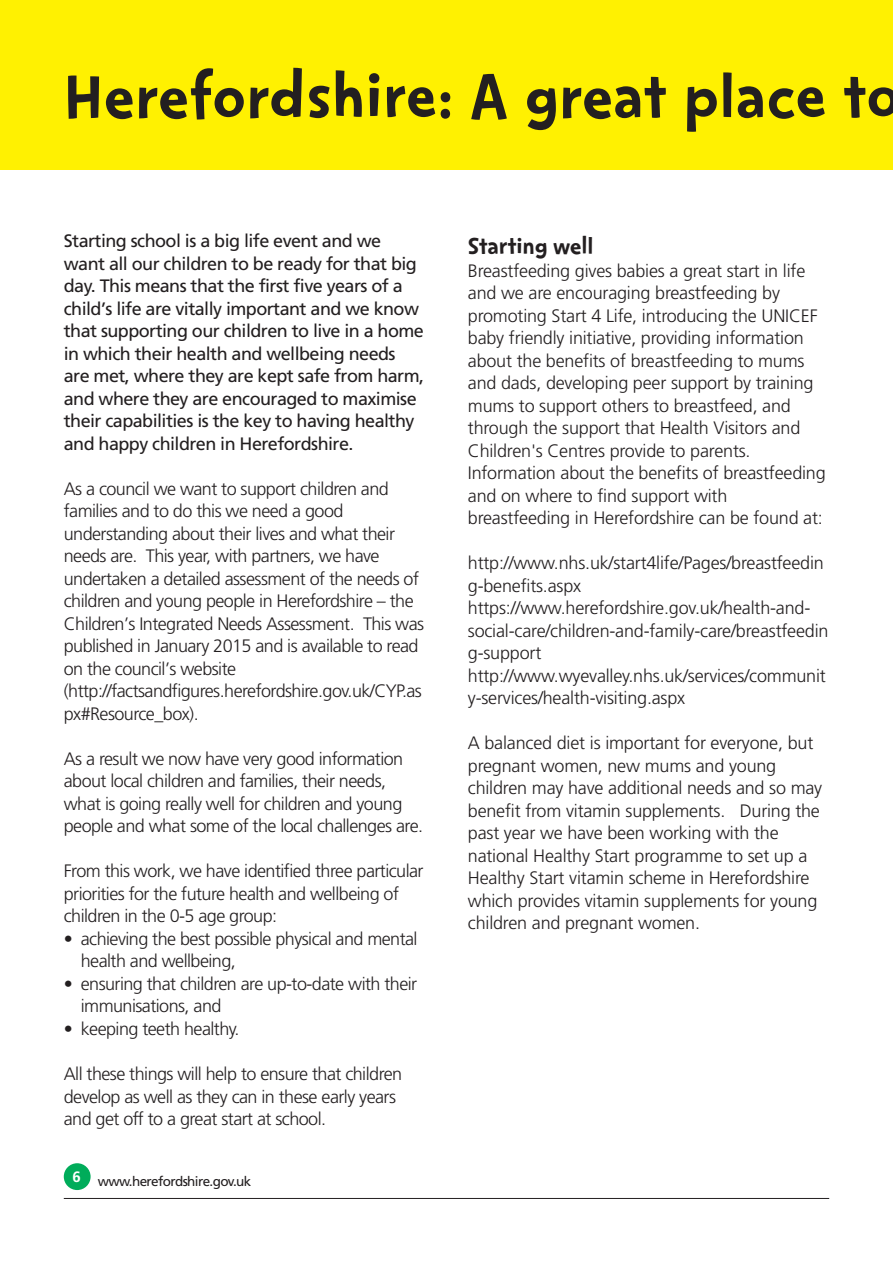
<style>
.page{position:relative;width:893px;height:1263px;background:#fff}
.page>*{position:absolute;margin:0;border:0;box-sizing:border-box;transform-origin:0 0}
.t1{font:72px "Change 4 Life Text";color:#231f20}
.t2{font:27px "Change 4 Life Text";letter-spacing:-.01em;color:#231f20}
.t3{font:300 18px/22.5px "Frutiger";letter-spacing:-.01em;color:#231f20}
.t4{font:300 18px/22.5px "Frutiger";letter-spacing:-.03em;color:#231f20}
.t5{font:18px/22.5px "Frutiger";letter-spacing:-.03em;color:#231f20}
.t6{font:700 15px "Frutiger";color:#fff}
.t7{font:13.5px "Frutiger";letter-spacing:-.045em;color:#231f20}
</style>
<div class="page">
<div style="left:0;top:0;width:893px;height:170px;background:#fff101"></div>
<hr style="left:64px;top:1198px;width:765px;height:1px;background:#231f20">
<div style="left:64px;top:1163px;width:27px;height:27px;background:#00ac5a;border-radius:50%"></div>
<h1 class="t1" style="left:64px;top:70px;width:838px">Herefordshire: A great place to</h1>
<p class="t5" style="left:64px;top:231px;width:362px">Starting school is a big life event and we want all our children to be ready for that big day. This means that the first five years of a child’s life are vitally important and we know that supporting our children to live in a home in which their health and wellbeing needs are met, where they are kept safe from harm, and where they are encouraged to maximise their capabilities is the key to having healthy and happy children in Herefordshire.</p>
<p class="t4" style="left:64px;top:479px;width:362px">As a council we want to support children and families and to do this we need a good understanding about their lives and what their needs are. This year, with partners, we have undertaken a detailed assessment of the needs of children and young people in Herefordshire – the Children’s Integrated Needs Assessment. This was published in January 2015 and is available to read on the council’s website (http://factsandfigures.herefordshire.gov.uk/CYP.as px#Resource_box).</p>
<p class="t4" style="left:64px;top:749px;width:361px">As a result we now have very good information about local children and families, their needs, what is going really well for children and young people and what some of the local challenges are.</p>
<p class="t4" style="left:64px;top:861px;width:361px">From this work, we have identified three particular priorities for the future health and wellbeing of children in the 0-5 age group:</p>
<p class="t4" style="left:81px;top:929px;width:338px;text-indent:-17px">• achieving the best possible physical and mental health and wellbeing,</p>
<p class="t4" style="left:81px;top:974px;width:338px;text-indent:-17px">• ensuring that children are up-to-date with their immunisations, and</p>
<p class="t4" style="left:64px;top:1019px;width:177px">• keeping teeth healthy.</p>
<p class="t4" style="left:64px;top:1064px;width:340px">All these things will help to ensure that children develop as well as they can in these early years and get off to a great start at school.</p>
<p class="t6" style="left:73px;top:1171px;width:10px">6</p>
<p class="t7" style="left:98px;top:1176px;width:155px">www.herefordshire.gov.uk</p>
<h2 class="t2" style="left:468px;top:236px;width:127px">Starting well</h2>
<p class="t3" style="left:468px;top:260px;width:359px">Breastfeeding gives babies a great start in life and we are encouraging breastfeeding by promoting Start 4 Life, introducing the UNICEF baby friendly initiative, providing information about the benefits of breastfeeding to mums and dads, developing peer support by training mums to support others to breastfeed, and through the support that Health Visitors and Children's Centres provide to parents.<br>Information about the benefits of breastfeeding and on where to find support with breastfeeding in Herefordshire can be found at:</p>
<p class="t3" style="left:468px;top:553px;width:362px">http://www.nhs.uk/start4life/Pages/breastfeedin g-benefits.aspx https://www.herefordshire.gov.uk/health-and&shy;social-care/children-and-family-care/breastfeedin g-support http://www.wyevalley.nhs.uk/services/communit y-services/health-visiting.aspx</p>
<p class="t3" style="left:468px;top:733px;width:356px">A balanced diet is important for everyone, but pregnant women, new mums and young children may have additional needs and so may benefit from vitamin supplements. During the past year we have been working with the national Healthy Start programme to set up a Healthy Start vitamin scheme in Herefordshire which provides vitamin supplements for young children and pregnant women.</p>
</div>
